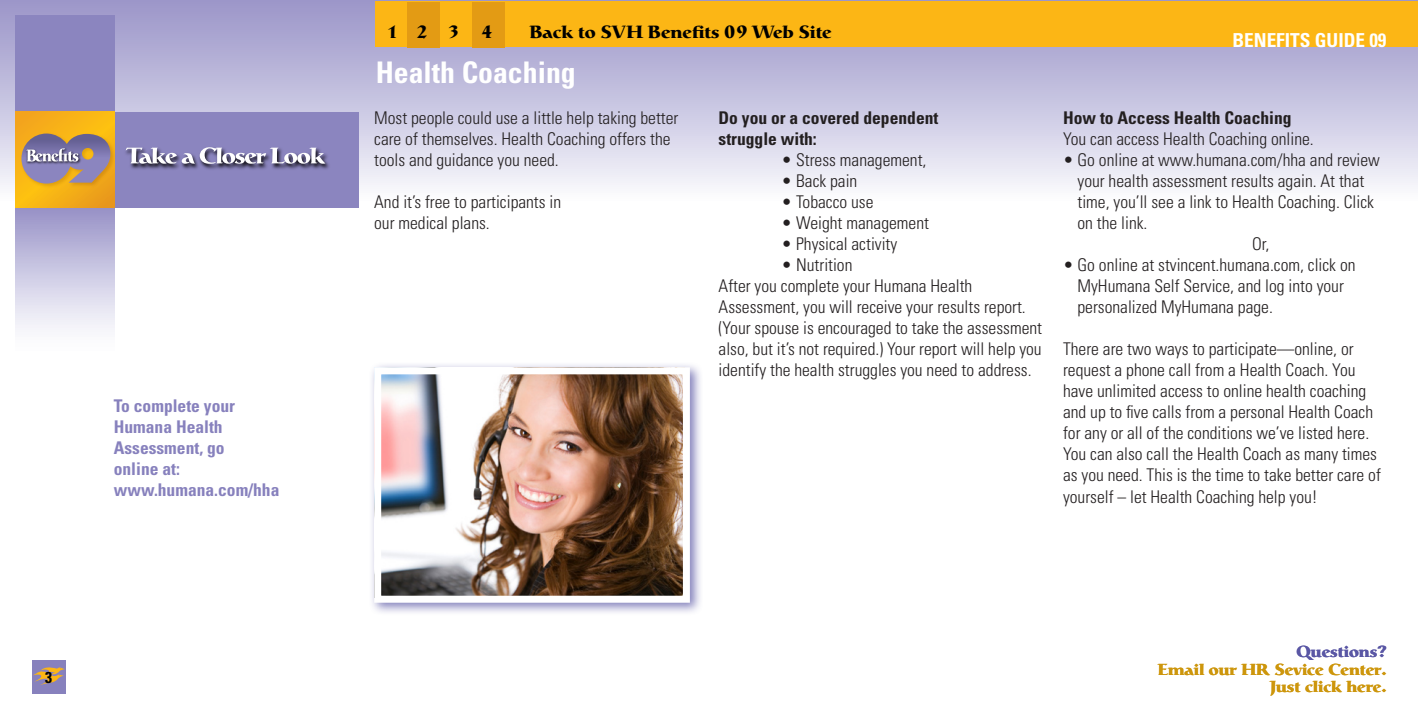
<style>
.page{position:relative;width:1418px;height:725px;background:#fff}
.page>*{position:absolute;margin:0;border:0;box-sizing:border-box;transform-origin:0 0}
.t1{font:700 condensed 29.75px "Univers";color:#fff}
.t2{font:700 condensed 19.25px "Univers";color:#fff}
.t3{font:300 condensed 17.5px/21px "Univers";color:#231f20}
.t4{font:700 condensed 17.5px "Univers";color:#8781bd}
.t5{font:700 condensed 17.5px/21px "Univers";color:#231f20}
.t6{font:700 17.5px "Catull";color:#000}
.t7{font:700 15.75px "Catull";color:#cd960c}
.t8{font:700 15.75px "Catull";color:#5a57a5}
.t9{font:700 condensed 15.75px "Univers";color:#000}
</style>
<div class="page">
<div style="left:0;top:0;width:1417px;height:247px;background:linear-gradient(to bottom,#9c95c5,#fff)"></div>
<div style="left:32px;top:660px;width:33px;height:33px;background:#8781bd"></div>
<svg style="left:33px;top:667px;width:32px;height:18px"></svg>
<svg style="left:16px;top:16px;width:98px;height:312px;background:#ada8d0"></svg>
<div style="left:114px;top:112px;width:244px;height:95px;background:#8b85bf"></div>
<img style="left:114px;top:131px;width:1px;height:59px">
<img style="left:125px;top:151px;width:204px;height:18px">
<svg style="left:126px;top:147px;width:199px;height:17px"></svg>
<svg style="left:16px;top:112px;width:98px;height:95px;background:#cb9d4f"></svg>
<div style="left:375px;top:1px;width:1042px;height:45px;background:#fcb615"></div>
<div style="left:368px;top:361px;width:335px;height:255px;background:#5a57a5;opacity:.75"></div>
<img style="left:382px;top:375px;width:300px;height:219px">
<div style="left:374px;top:367px;width:316px;height:235px;border:7px solid #fff"></div>
<div style="left:408px;top:3px;width:32px;height:45px;background:#e39b14"></div>
<div style="left:472px;top:3px;width:32px;height:45px;background:#e39b14"></div>
<p class="t4" style="left:114px;top:394px;width:123px">To complete your</p>
<p class="t4" style="left:114px;top:415px;width:110px">Humana Health</p>
<p class="t4" style="left:114px;top:436px;width:112px">Assessment, go</p>
<p class="t4" style="left:114px;top:457px;width:68px">online at:</p>
<p class="t4" style="left:114px;top:478px;width:167px">www.humana.com/hha</p>
<p class="t9" style="left:45px;top:667px;width:8px">3</p>
<p class="t6" style="left:387px;top:20px;width:73px">123</p>
<p class="t6" style="left:482px;top:20px;width:12px">4</p>
<p class="t6" style="left:529px;top:20px;width:304px">Back to SVH Benefits 09 Web Site</p>
<p class="t1" style="left:376px;top:54px;width:202px">Health Coaching</p>
<p class="t3" style="left:374px;top:107px;width:306px">Most people could use a little help taking better care of themselves. Health Coaching offers the tools and guidance you need.</p>
<p class="t3" style="left:374px;top:191px;width:188px">And it’s free to participants in our medical plans.</p>
<p class="t5" style="left:718px;top:107px;width:221px">Do you or a covered dependent struggle with:</p>
<p class="t3" style="left:781px;top:150px;width:146px">• Stress management,</p>
<p class="t3" style="left:781px;top:171px;width:77px">• Back pain</p>
<p class="t3" style="left:781px;top:192px;width:93px">• Tobacco use</p>
<p class="t3" style="left:781px;top:213px;width:149px">• Weight management</p>
<p class="t3" style="left:781px;top:234px;width:117px">• Physical activity</p>
<p class="t3" style="left:781px;top:255px;width:72px">• Nutrition</p>
<p class="t3" style="left:718px;top:276px;width:255px">After you complete your Humana Health</p>
<p class="t3" style="left:718px;top:297px;width:325px">Assessment, you will receive your results report. (Your spouse is encouraged to take the assessment also, but it’s not required.) Your report will help you identify the health struggles you need to address.</p>
<p class="t2" style="left:1232px;top:28px;width:155px">BENEFITS GUIDE 09</p>
<p class="t5" style="left:1063px;top:107px;width:230px">How to Access Health Coaching</p>
<p class="t3" style="left:1063px;top:129px;width:252px">You can access Health Coaching online.</p>
<p class="t3" style="left:1077px;top:150px;width:304px;text-indent:-14px">• Go online at www.humana.com/hha and review your health assessment results again. At that time, you’ll see a link to Health Coaching. Click on the link.</p>
<p class="t3" style="left:1252px;top:234px;width:19px">Or,</p>
<p class="t3" style="left:1077px;top:255px;width:279px;text-indent:-14px">• Go online at stvincent.humana.com, click on<br>MyHumana Self Service, and log into your personalized MyHumana page.</p>
<p class="t3" style="left:1063px;top:339px;width:319px">There are two ways to participate—online, or request a phone call from a Health Coach. You have unlimited access to online health coaching and up to five calls from a personal Health Coach for any or all of the conditions we’ve listed here.<br>You can also call the Health Coach as many times as you need. This is the time to take better care of yourself – let Health Coaching help you!</p>
<p class="t8" style="left:1296px;top:641px;width:92px">Questions?</p>
<p class="t7" style="left:1158px;top:658px;width:230px">Email our HR Sevice Center.</p>
<p class="t7" style="left:1270px;top:676px;width:118px">Just click here.</p>
</div>
